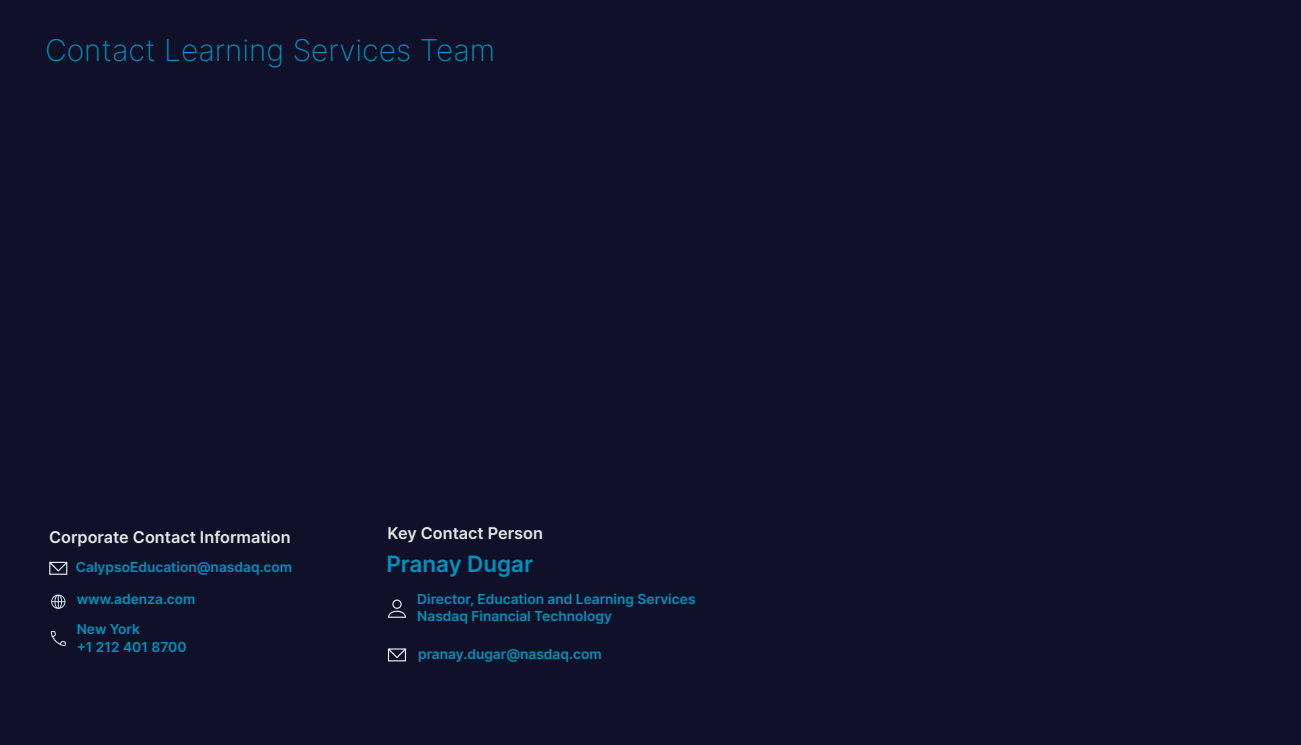
<style>
.page{position:relative;width:1301px;height:745px;background:#fff}
.page>*{position:absolute;margin:0;border:0;box-sizing:border-box;transform-origin:0 0}
.t1{font:200 30px "Inter";color:#0092bc}
.t2{font:600 22.5px "Inter";color:#0092bc}
.t3{font:600 16.25px "Inter";color:#e5e6e5}
.t4{font:600 13.75px/17.5px "Inter";color:#0092bc}
</style>
<div class="page">
<div style="left:0;top:0;width:1300px;height:744px;background:#101129"></div>
<svg style="left:388px;top:599px;width:18px;height:18px"></svg>
<svg style="left:51px;top:594px;width:14px;height:14px"></svg>
<svg style="left:51px;top:631px;width:15px;height:14px"></svg>
<svg style="left:49px;top:561px;width:18px;height:13px"></svg>
<svg style="left:388px;top:648px;width:18px;height:13px"></svg>
<h1 class="t1" style="left:45px;top:28px;width:452px">Contact Learning Services Team</h1>
<p class="t3" style="left:49px;top:524px;width:243px">Corporate Contact Information</p>
<p class="t3" style="left:387px;top:521px;width:157px">Key Contact Person</p>
<p class="t4" style="left:76px;top:557px;width:218px">CalypsoEducation@nasdaq.com</p>
<p class="t4" style="left:417px;top:589px;width:280px">Director, Education and Learning Services<br>Nasdaq Financial Technology</p>
<h2 class="t2" style="left:386px;top:546px;width:148px">Pranay Dugar</h2>
<p class="t4" style="left:77px;top:589px;width:120px">www.adenza.com</p>
<p class="t4" style="left:77px;top:619px;width:111px">New York<br>+1 212 401 8700</p>
<p class="t4" style="left:418px;top:644px;width:185px">pranay.dugar@nasdaq.com</p>
</div>
